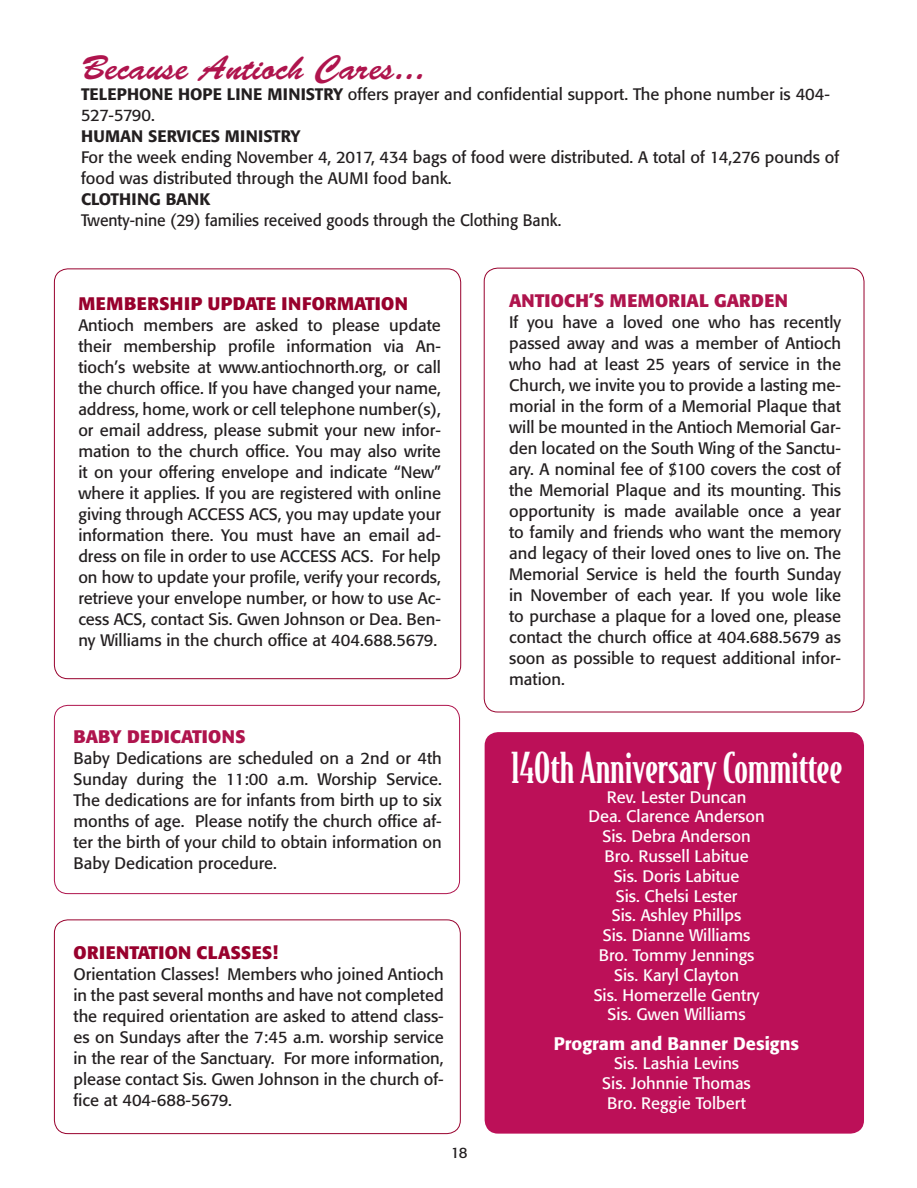
<style>
.page{position:relative;width:917px;height:1188px;background:#fff}
.page>*{position:absolute;margin:0;border:0;box-sizing:border-box;transform-origin:0 0}
.t1{font:500 40.5px "Bodega Serif";color:#fff}
.t2{font:34.5px "Brush Script";color:#af144d}
.t3{font:700 18px "Formata";letter-spacing:.02em;color:#98012d}
.t4{font:700 18px "Formata";letter-spacing:.02em;color:#af144d}
.t5{font:500 18px "Formata";color:#fff}
.t6{font:16.5px/21px "Formata";color:#231f20;text-align:justify}
.t7{font:16.5px "Formata";color:#fff}
.t8{font:16.5px "Formata";color:#231f20;scale:.95 1}
.t9{font:500 16.5px "Formata";color:#231f20}
.t10{font:15px "Formata";color:#231f20}
.s1{font-weight:500}
</style>
<div class="page">
<div style="left:484px;top:732px;width:380px;height:402px;background:#bc1058;border-radius:14px"></div>
<div style="left:54px;top:920px;width:406px;height:214px;border:1px solid #98012d;border-radius:14px"></div>
<div style="left:54px;top:705px;width:406px;height:189px;border:1px solid #af144d;border-radius:14px"></div>
<p class="t2" style="left:81px;top:48px;width:346px">Because Antioch Cares...</p>
<p class="t6" style="left:81px;top:84px;width:750px"><span class="s1">TELEPHONE HOPE LINE MINISTRY</span> offers prayer and confidential support. The phone number is 404-<br>527-5790.</p>
<p class="t9" style="left:81px;top:126px;width:221px">HUMAN SERVICES MINISTRY</p>
<p class="t6" style="left:81px;top:147px;width:760px">For the week ending November 4, 2017, 434 bags of food were distributed. A total of 14,276 pounds of food was distributed through the AUMI food bank.</p>
<p class="t9" style="left:81px;top:189px;width:130px">CLOTHING BANK</p>
<p class="t8" style="left:81px;top:210px;width:507px">Twenty-nine (29) families received goods through the Clothing Bank.</p>
<p class="t3" style="left:78px;top:293px;width:331px">MEMBERSHIP UPDATE INFORMATION</p>
<p class="t6" style="left:78px;top:315px;width:364px">Antioch members are asked to please update their membership profile information via An&shy;tioch’s website at www.antiochnorth.org, or call the church office. If you have changed your name, address, home, work or cell telephone number(s), or email address, please submit your new infor&shy;mation to the church office. You may also write it on your offering envelope and indicate “New” where it applies. If you are registered with online giving through ACCESS ACS, you may update your information there. You must have an email ad&shy;dress on file in order to use ACCESS ACS. For help on how to update your profile, verify your records, retrieve your envelope number, or how to use Ac&shy;cess ACS, contact Sis. Gwen Johnson or Dea. Ben&shy;ny Williams in the church office at 404.688.5679.</p>
<p class="t4" style="left:73px;top:725px;width:174px">BABY DEDICATIONS</p>
<p class="t6" style="left:73px;top:747px;width:370px">Baby Dedications are scheduled on a 2nd or 4th Sunday during the 11:00 a.m. Worship Service.<br>The dedications are for infants from birth up to six months of age. Please notify the church office af&shy;ter the birth of your child to obtain information on Baby Dedication procedure.</p>
<p class="t3" style="left:74px;top:942px;width:206px">ORIENTATION CLASSES!</p>
<p class="t6" style="left:74px;top:964px;width:372px">Orientation Classes! Members who joined Antioch in the past several months and have not completed the required orientation are asked to attend class&shy;es on Sundays after the 7:45 a.m. worship service in the rear of the Sanctuary. For more information, please contact Sis. Gwen Johnson in the church of&shy;fice at 404-688-5679.</p>
<p class="t10" style="left:451px;top:1144px;width:18px">18</p>
<p class="t4" style="left:509px;top:289px;width:280px">ANTIOCH’S MEMORIAL GARDEN</p>
<p class="t6" style="left:509px;top:311px;width:333px">If you have a loved one who has recently passed away and was a member of Antioch who had at least 25 years of service in the Church, we invite you to provide a lasting me&shy;morial in the form of a Memorial Plaque that will be mounted in the Antioch Memorial Gar&shy;den located on the South Wing of the Sanctu&shy;ary. A nominal fee of $100 covers the cost of the Memorial Plaque and its mounting. This opportunity is made available once a year to family and friends who want the memory and legacy of their loved ones to live on. The Memorial Service is held the fourth Sunday in November of each year. If you wole like to purchase a plaque for a loved one, please contact the church office at 404.688.5679 as soon as possible to request additional infor&shy;mation.</p>
<p class="t1" style="left:511px;top:743px;width:333px">140th Anniversary Committee</p>
<p class="t7" style="left:607px;top:787px;width:141px">Rev. Lester Duncan</p>
<p class="t7" style="left:588px;top:807px;width:178px">Dea. Clarence Anderson</p>
<p class="t7" style="left:602px;top:826px;width:150px">Sis. Debra Anderson</p>
<p class="t7" style="left:604px;top:846px;width:146px">Bro. Russell Labitue</p>
<p class="t7" style="left:613px;top:866px;width:127px">Sis. Doris Labitue</p>
<p class="t7" style="left:615px;top:886px;width:123px">Sis. Chelsi Lester</p>
<p class="t7" style="left:612px;top:906px;width:131px">Sis. Ashley Phillps</p>
<p class="t7" style="left:603px;top:925px;width:149px">Sis. Dianne Williams</p>
<p class="t7" style="left:598px;top:945px;width:157px">Bro. Tommy Jennings</p>
<p class="t7" style="left:614px;top:965px;width:126px">Sis. Karyl Clayton</p>
<p class="t7" style="left:593px;top:985px;width:167px">Sis. Homerzelle Gentry</p>
<p class="t7" style="left:607px;top:1005px;width:139px">Sis. Gwen Williams</p>
<p class="t5" style="left:554px;top:1032px;width:247px">Program and Banner Designs</p>
<p class="t7" style="left:614px;top:1054px;width:127px">Sis. Lashia Levins</p>
<p class="t7" style="left:602px;top:1073px;width:150px">Sis. Johnnie Thomas</p>
<p class="t7" style="left:607px;top:1093px;width:140px">Bro. Reggie Tolbert</p>
</div>
